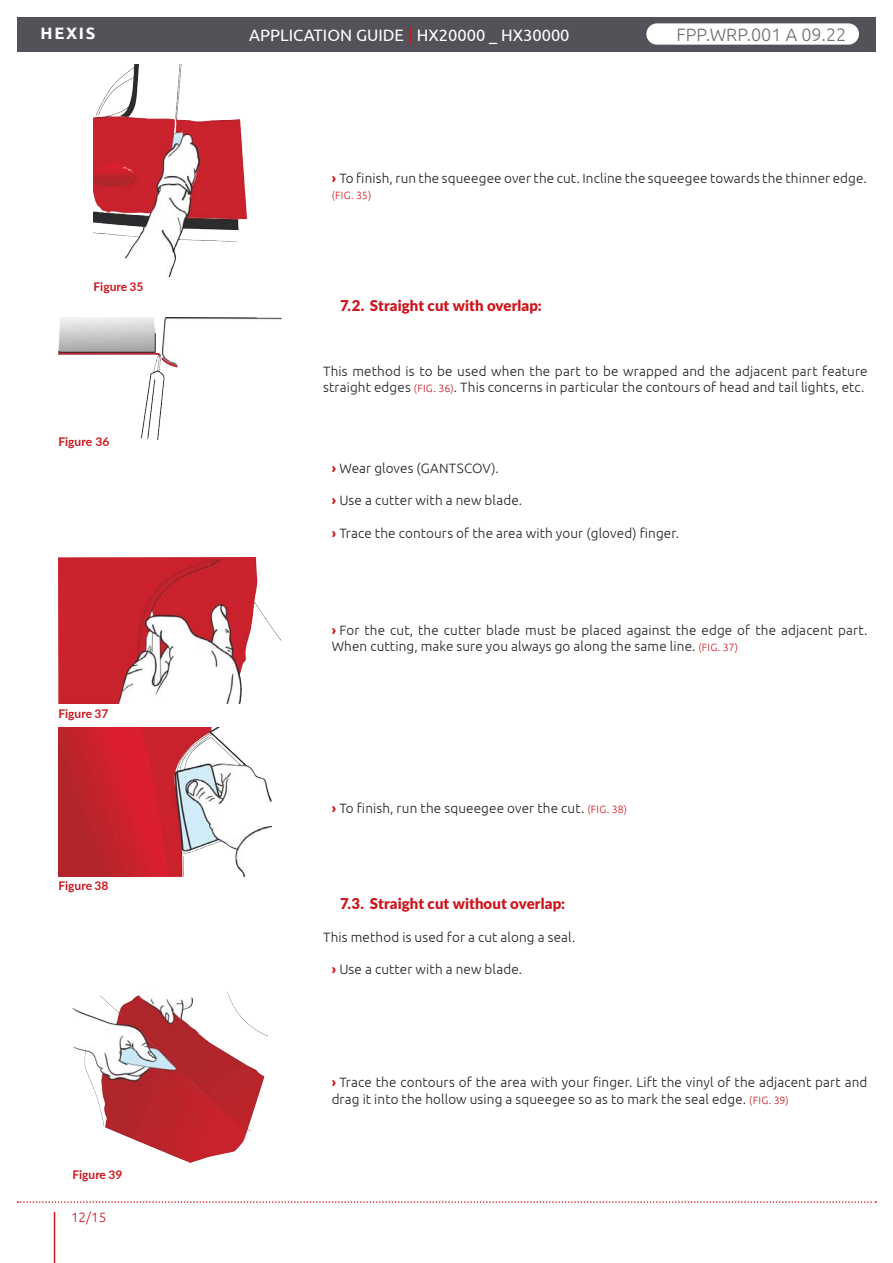
<style>
.page{position:relative;width:893px;height:1263px;background:#fff}
.page>*{position:absolute;margin:0;border:0;box-sizing:border-box;transform-origin:0 0}
.t1{font:300 18px "Ubuntu";color:#6f7073}
.t2{font:16.5px "Ubuntu";color:#fff}
.t3{font:700 16.5px "Ubuntu";letter-spacing:.1em;color:#fff}
.t4{font:900 15px "Lato";letter-spacing:.005em;color:#cd151d}
.t5{font:300 13.5px/16.2px "Ubuntu";letter-spacing:.01em;color:#231f20}
.t6{font:300 13.5px "Ubuntu";color:#cd151d}
.légende{font:700 12px "Lato";color:#cd151d}
.t7{font:300 10.5px "Ubuntu";color:#cd151d}
.s1{font-size:18px;color:#cd151d}
.s2{font-weight:700;color:#cd151d}
.s3{font-size:10.5px;color:#cd151d}
</style>
<div class="page">
<div style="left:17px;top:17px;width:859px;height:34px;background:#545259"></div>
<svg style="left:18px;top:1201px;width:858px;height:2px"></svg>
<hr style="left:54px;top:1212px;width:1px;height:51px;background:#cd151d">
<img style="left:94px;top:65px;width:153px;height:212px">
<img style="left:58px;top:317px;width:224px;height:122px">
<img style="left:58px;top:558px;width:224px;height:146px">
<img style="left:58px;top:727px;width:213px;height:149px">
<img style="left:72px;top:992px;width:196px;height:170px">
<div style="left:646px;top:23px;width:213px;height:22px;background:#fff;border-radius:11px"></div>
<p class="t3" style="left:41px;top:23px;width:56px">HEXIS</p>
<p class="légende" style="left:94px;top:278px;width:52px">Figure 35</p>
<p class="légende" style="left:58px;top:432px;width:52px">Figure 36</p>
<p class="légende" style="left:58px;top:704px;width:51px">Figure 37</p>
<p class="légende" style="left:58px;top:877px;width:51px">Figure 38</p>
<p class="légende" style="left:72px;top:1165px;width:51px">Figure 39</p>
<p class="t6" style="left:71px;top:1209px;width:37px">12/15</p>
<p class="t2" style="left:249px;top:25px;width:322px">APPLICATION GUIDE <span class="s1">|</span> HX20000 _ HX30000</p>
<h1 class="t1" style="left:677px;top:24px;width:171px">FPP.WRP.001 A 09.22</h1>
<p class="t5" style="left:332px;top:169px;width:537px"><span class="s2">›</span> To finish, run the squeegee over the cut. Incline the squeegee towards the thinner edge.</p>
<p class="t7" style="left:332px;top:189px;width:41px">(FIG. 35)</p>
<p class="t4" style="left:340px;top:294px;width:203px">7.2. Straight cut with overlap:</p>
<p class="t5" style="left:323px;top:363px;width:546px">This method is to be used when the part to be wrapped and the adjacent part feature straight edges <span class="s3">(FIG. 36)</span>. This concerns in particular the contours of head and tail lights, etc.</p>
<p class="t5" style="left:332px;top:460px;width:169px"><span class="s2">›</span> Wear gloves (GANTSCOV).</p>
<p class="t5" style="left:332px;top:492px;width:192px"><span class="s2">›</span> Use a cutter with a new blade.</p>
<p class="t5" style="left:332px;top:525px;width:349px"><span class="s2">›</span> Trace the contours of the area with your (gloved) finger.</p>
<p class="t5" style="left:332px;top:622px;width:537px"><span class="s2">›</span> For the cut, the cutter blade must be placed against the edge of the adjacent part.<br>When cutting, make sure you always go along the same line. <span class="s3">(FIG. 37)</span></p>
<p class="t5" style="left:332px;top:800px;width:297px"><span class="s2">›</span> To finish, run the squeegee over the cut. <span class="s3">(FIG. 38)</span></p>
<p class="t4" style="left:340px;top:892px;width:227px">7.3. Straight cut without overlap:</p>
<p class="t5" style="left:323px;top:928px;width:254px">This method is used for a cut along a seal.</p>
<p class="t5" style="left:332px;top:961px;width:192px"><span class="s2">›</span> Use a cutter with a new blade.</p>
<p class="t5" style="left:332px;top:1074px;width:537px"><span class="s2">›</span> Trace the contours of the area with your finger. Lift the vinyl of the adjacent part and drag it into the hollow using a squeegee so as to mark the seal edge. <span class="s3">(FIG. 39)</span></p>
</div>
